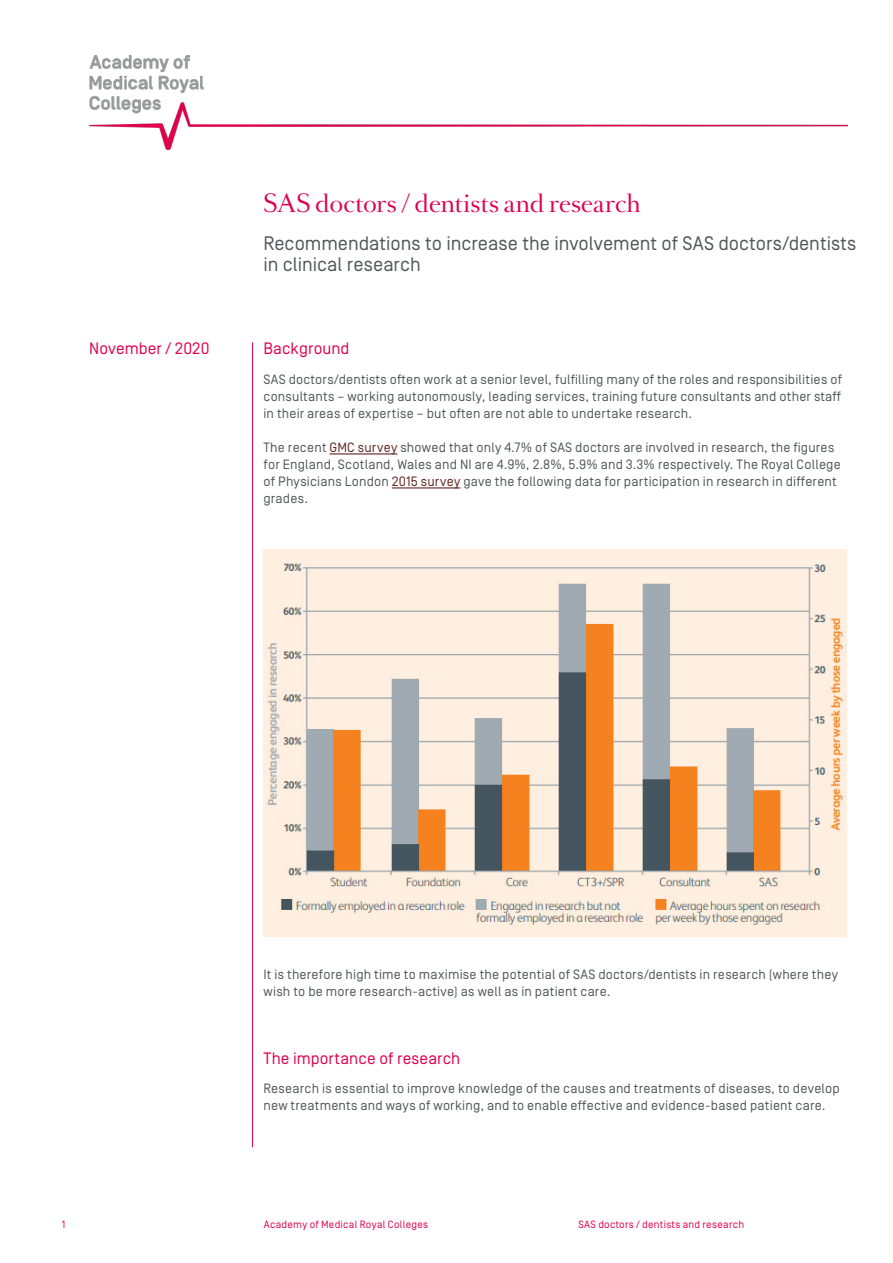
<style>
.page{position:relative;width:893px;height:1263px;background:#fff}
.page>*{position:absolute;margin:0;border:0;box-sizing:border-box;transform-origin:0 0}
.t1{font:22.5px "Romain Headline";letter-spacing:.005em;color:#e0004d}
.t2{font:19.5px/21px "Simplon BP Regular";color:#53565a}
.t3{font:16.5px "Simplon BP Regular";letter-spacing:.005em;color:#e0004d}
.t4{font:13.5px/17px "Simplon BP Regular";letter-spacing:.015em;color:#53565a}
.t5{font:10.5px "Simplon BP Regular";letter-spacing:.025em;color:#e0004d}
.s1{color:#632423}
</style>
<div class="page">
<hr style="left:252px;top:342px;width:1px;height:805px;background:#e0004d">
<img style="left:89px;top:55px;width:758px;height:95px">
<hr style="left:330px;top:453px;width:67px;height:1px;background:#632423">
<hr style="left:392px;top:487px;width:68px;height:1px;background:#632423">
<img style="left:263px;top:549px;width:584px;height:389px">
<h1 class="t1" style="left:263px;top:187px;width:379px">SAS doctors / dentists and research</h1>
<h2 class="t2" style="left:263px;top:233px;width:594px">Recommendations to increase the involvement of SAS doctors/dentists in clinical research</h2>
<p class="t3" style="left:89px;top:339px;width:122px">November / 2020</p>
<p class="t3" style="left:263px;top:339px;width:88px">Background</p>
<p class="t4" style="left:263px;top:370px;width:580px;text-align:justify">SAS doctors/dentists often work at a senior level, fulfilling many of the roles and responsibilities of consultants – working autonomously, leading services, training future consultants and other staff in their areas of expertise – but often are not able to undertake research.</p>
<p class="t4" style="left:263px;top:438px;width:579px">The recent <span class="s1">GMC survey</span> showed that only 4.7% of SAS doctors are involved in research, the figures for England, Scotland, Wales and NI are 4.9%, 2.8%, 5.9% and 3.3% respectively. The Royal College of Physicians London <span class="s1">2015 survey</span> gave the following data for participation in research in different grades.</p>
<p class="t4" style="left:263px;top:966px;width:576px">It is therefore high time to maximise the potential of SAS doctors/dentists in research (where they wish to be more research-active) as well as in patient care.</p>
<p class="t3" style="left:263px;top:1048px;width:198px">The importance of research</p>
<p class="t4" style="left:263px;top:1080px;width:578px">Research is essential to improve knowledge of the causes and treatments of diseases, to develop new treatments and ways of working, and to enable effective and evidence-based patient care.</p>
<p class="t5" style="left:62px;top:1218px;width:5px">1</p>
<p class="t5" style="left:264px;top:1218px;width:166px">Academy of Medical Royal Colleges</p>
<p class="t5" style="left:578px;top:1218px;width:167px">SAS doctors / dentists and research</p>
</div>
